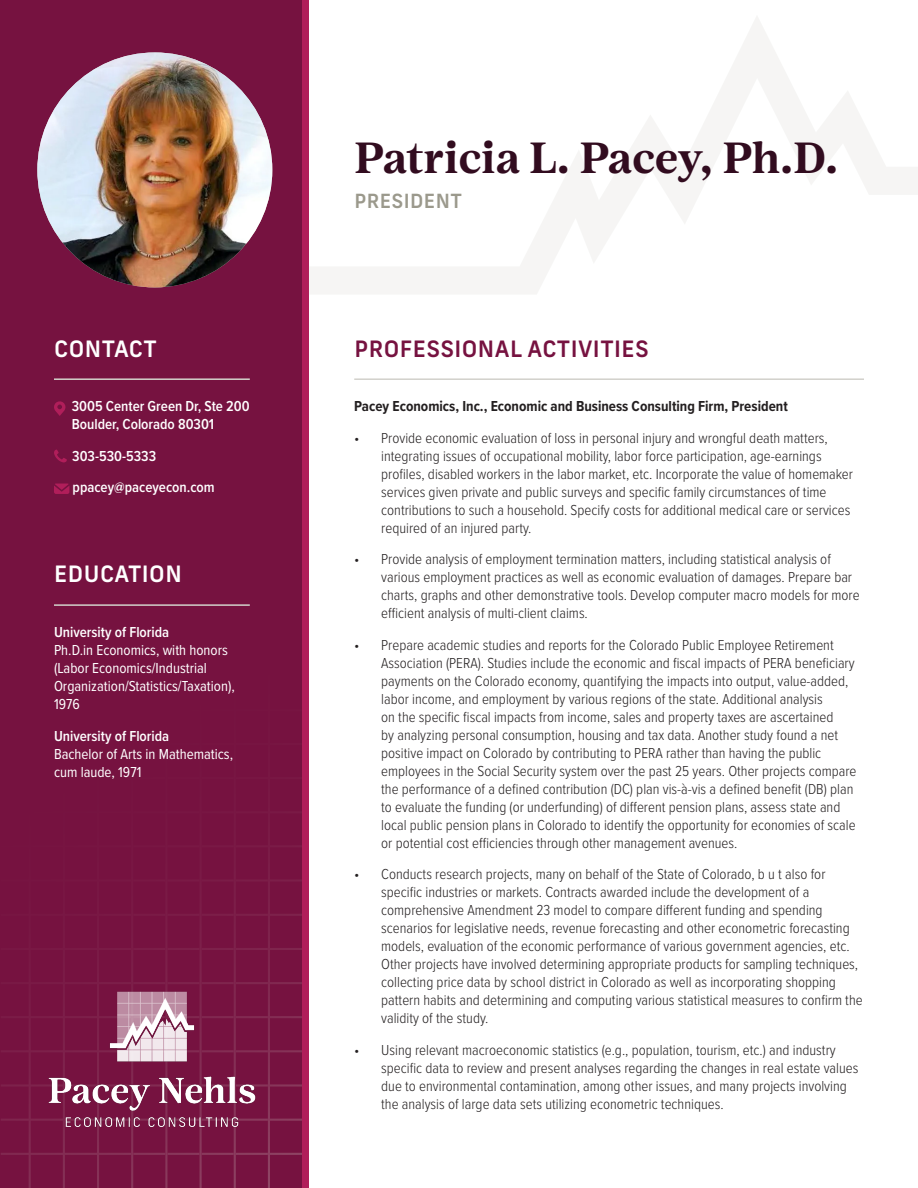
<style>
.page{position:relative;width:918px;height:1188px;background:#fff}
.page>*{position:absolute;margin:0;border:0;box-sizing:border-box;transform-origin:0 0}
.t1{font:700 43.5px "Lust Text";color:#320c1f}
.t2{font:500 22.5px "New Frank";letter-spacing:.02em;color:#761240}
.t3{font:500 22.5px "New Frank";letter-spacing:.02em;color:#fff}
.t4{font:500 19.5px "New Frank";letter-spacing:.02em;color:#9b998c}
.t5{font:300 15px/18px "Proxima Nova Cond";color:#231f20}
.t6{font:15px/18px "Proxima Nova Cond";color:#fff}
.t7{font:600 15px/18px "Proxima Nova Cond";color:#fff}
.t8{font:700 15px "Proxima Nova Cond";color:#231f20}
.s1{font-weight:600}
</style>
<div class="page">
<div style="left:0;top:0;width:302px;height:1188px;background:#761240"></div>
<div style="left:302px;top:0;width:7px;height:1188px;background:#b01e5a"></div>
<svg style="left:309px;top:17px;width:609px;height:277px"></svg>
<img style="left:26px;top:966px;width:252px;height:185px">
<img style="left:37px;top:52px;width:235px;height:235px;border-radius:117px">
<hr style="left:54px;top:378px;width:196px;height:2px;background:#d2d1cb">
<svg style="left:54px;top:401px;width:12px;height:15px"></svg>
<svg style="left:54px;top:450px;width:13px;height:12px"></svg>
<svg style="left:54px;top:484px;width:15px;height:10px"></svg>
<hr style="left:54px;top:604px;width:196px;height:2px;background:#d2d1cb">
<hr style="left:354px;top:378px;width:510px;height:2px;background:#d2d1cb">
<p class="t3" style="left:54px;top:334px;width:104px">CONTACT</p>
<p class="t7" style="left:72px;top:397px;width:179px">3005 Center Green Dr, Ste 200<br>Boulder, Colorado 80301</p>
<p class="t7" style="left:72px;top:447px;width:85px">303-530-5333</p>
<p class="t7" style="left:73px;top:478px;width:144px">ppacey@paceyecon.com</p>
<p class="t3" style="left:54px;top:560px;width:129px">EDUCATION</p>
<p class="t6" style="left:54px;top:623px;width:182px"><span class="s1">University of Florida<br></span>Ph.D.in Economics, with honors (Labor Economics/Industrial<br>Organization/Statistics/Taxation),<br>1976</p>
<p class="t6" style="left:54px;top:726px;width:181px"><span class="s1">University of Florida<br></span>Bachelor of Arts in Mathematics, cum laude, 1971</p>
<p class="t1" style="left:354px;top:132px;width:486px">Patricia L. Pacey, Ph.D.</p>
<p class="t4" style="left:354px;top:188px;width:109px">PRESIDENT</p>
<p class="t2" style="left:354px;top:334px;width:296px">PROFESSIONAL ACTIVITIES</p>
<p class="t8" style="left:354px;top:395px;width:435px">Pacey Economics, Inc., Economic and Business Consulting Firm, President</p>
<p class="t5" style="left:381px;top:428px;width:473px;text-indent:-27px">• Provide economic evaluation of loss in personal injury and wrongful death matters, integrating issues of occupational mobility, labor force participation, age-earnings profiles, disabled workers in the labor market, etc. Incorporate the value of homemaker services given private and public surveys and specific family circumstances of time contributions to such a household. Specify costs for additional medical care or services required of an injured party.</p>
<p class="t5" style="left:381px;top:550px;width:480px;text-indent:-27px">• Provide analysis of employment termination matters, including statistical analysis of various employment practices as well as economic evaluation of damages. Prepare bar charts, graphs and other demonstrative tools. Develop computer macro models for more efficient analysis of multi-client claims.</p>
<p class="t5" style="left:381px;top:635px;width:477px;text-indent:-27px">• Prepare academic studies and reports for the Colorado Public Employee Retirement Association (PERA). Studies include the economic and fiscal impacts of PERA beneficiary payments on the Colorado economy, quantifying the impacts into output, value-added, labor income, and employment by various regions of the state. Additional analysis<br>on the specific fiscal impacts from income, sales and property taxes are ascertained<br>by analyzing personal consumption, housing and tax data. Another study found a net positive impact on Colorado by contributing to PERA rather than having the public employees in the Social Security system over the past 25 years. Other projects compare the performance of a defined contribution (DC) plan vis-à-vis a defined benefit (DB) plan to evaluate the funding (or underfunding) of different pension plans, assess state and local public pension plans in Colorado to identify the opportunity for economies of scale or potential cost efficiencies through other management avenues.</p>
<p class="t5" style="left:381px;top:865px;width:483px;text-indent:-27px">• Conducts research projects, many on behalf of the State of Colorado, b u t also for specific industries or markets. Contracts awarded include the development of a comprehensive Amendment 23 model to compare different funding and spending scenarios for legislative needs, revenue forecasting and other econometric forecasting models, evaluation of the economic performance of various government agencies, etc.<br>Other projects have involved determining appropriate products for sampling techniques, collecting price data by school district in Colorado as well as incorporating shopping pattern habits and determining and computing various statistical measures to confirm the validity of the study.</p>
<p class="t5" style="left:381px;top:1040px;width:479px;text-indent:-27px">• Using relevant macroeconomic statistics (e.g., population, tourism, etc.) and industry specific data to review and present analyses regarding the changes in real estate values due to environmental contamination, among other issues, and many projects involving the analysis of large data sets utilizing econometric techniques.</p>
</div>
